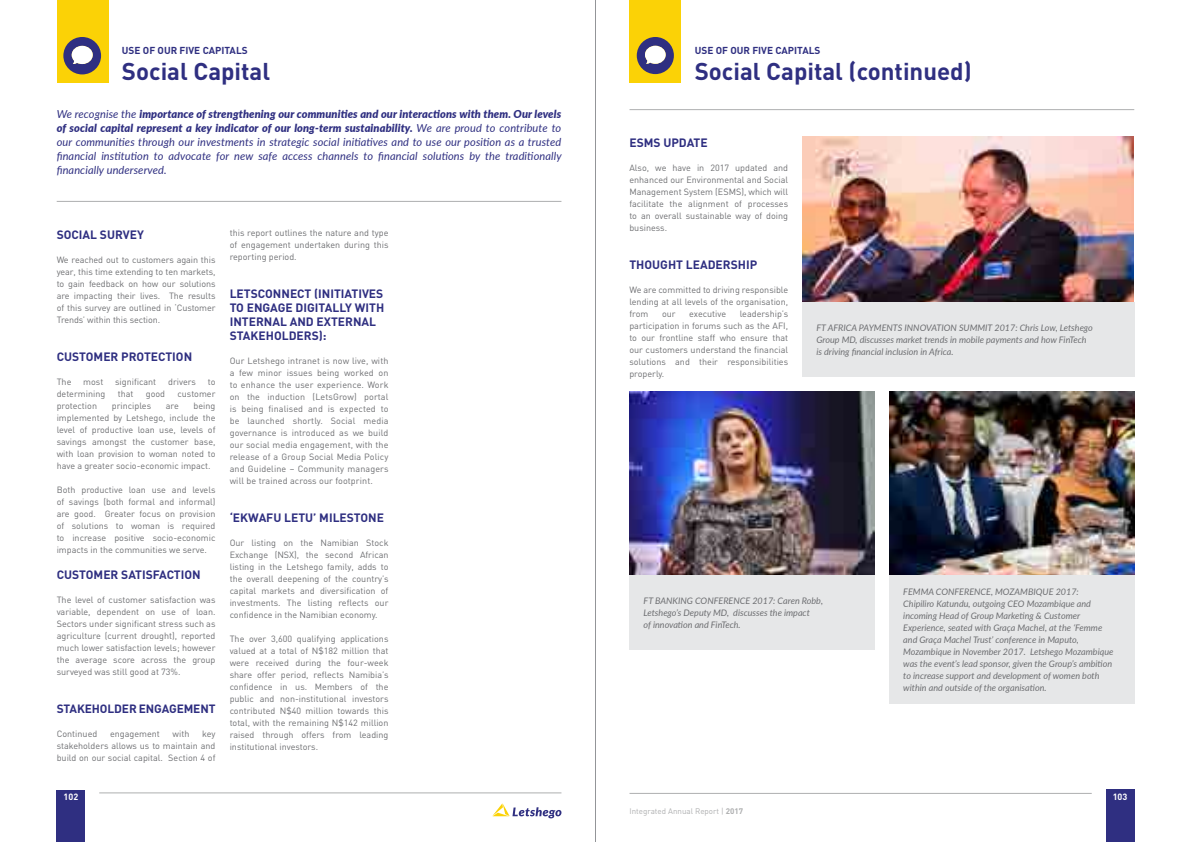
<style>
.page{position:relative;width:1191px;height:842px;background:#fff}
.page>*{position:absolute;margin:0;border:0;box-sizing:border-box;transform-origin:0 0}
.t1{font:700 24px "DIN";color:#2f2f81}
.t2{font:700 12px/14px "DIN";color:#2f2f81}
.t3{font:700 11.9px "DIN";letter-spacing:-.01em;color:#2f2f81}
.t4{font:italic 11px/14px "Lato";letter-spacing:.01em;color:#2f2f81;text-align:justify}
.t5{font:700 10px "DIN";color:#2f2f81}
.t6{font:9px/12px "DIN";color:#6d6e71;text-align:justify}
.t7{font:italic 9px/12px "Lato";color:#6d6e71}
.t8{font:700 9px "DIN";color:#fff}
.t9{font:8px "DIN";color:#aeafb0}
.s1{font-weight:900}
.s2{font-weight:700}
</style>
<div class="page">
<hr style="left:595px;top:0;width:1px;height:842px;background:#939598">
<svg style="left:492px;top:803px;width:69px;height:15px"></svg>
<hr style="left:99px;top:793px;width:462px;height:1px;background:#aeafb0">
<hr style="left:629px;top:793px;width:462px;height:1px;background:#aeafb0">
<div style="left:57px;top:790px;width:28px;height:52px;background:#2f2f81"></div>
<div style="left:1106px;top:789px;width:28px;height:53px;background:#2f2f81"></div>
<div style="left:57px;top:0;width:51px;height:82px;background:#fbd206"></div>
<hr style="left:57px;top:201px;width:504px;height:1px;background:#aeafb0">
<svg style="left:63px;top:37px;width:38px;height:37px"></svg>
<hr style="left:629px;top:109px;width:505px;height:1px;background:#aeafb0">
<div style="left:629px;top:0;width:52px;height:82px;background:#fbd206"></div>
<svg style="left:637px;top:37px;width:37px;height:37px"></svg>
<img style="left:802px;top:137px;width:331px;height:166px">
<img style="left:629px;top:391px;width:245px;height:184px">
<img style="left:889px;top:391px;width:245px;height:184px">
<div style="left:629px;top:575px;width:245px;height:74px;background:#e6e7e8"></div>
<div style="left:889px;top:575px;width:245px;height:128px;background:#e6e7e8"></div>
<div style="left:802px;top:303px;width:332px;height:74px;background:#e6e7e8"></div>
<p class="t5" style="left:122px;top:44px;width:127px">USE OF OUR FIVE CAPITALS</p>
<h1 class="t1" style="left:122px;top:55px;width:150px">Social Capital</h1>
<p class="t4" style="left:57px;top:107px;width:506px">We recognise the <span class="s1">importance of strengthening our communities and our interactions with them. Our levels of social capital represent a key indicator of our long-term sustainability.</span> We are proud to contribute to our communities through our investments in strategic social initiatives and to use our position as a trusted financial institution to advocate for new safe access channels to financial solutions by the traditionally financially underserved.</p>
<h2 class="t2" style="left:57px;top:227px;width:89px">SOCIAL SURVEY</h2>
<p class="t6" style="left:57px;top:253px;width:160px">We reached out to customers again this year, this time extending to ten markets, to gain feedback on how our solutions are impacting their lives. The results of this survey are outlined in ‘Customer Trends’ within this section.</p>
<h2 class="t2" style="left:57px;top:349px;width:137px">CUSTOMER PROTECTION</h2>
<p class="t6" style="left:57px;top:375px;width:16px">The</p>
<p class="t6" style="left:83px;top:375px;width:22px">most</p>
<p class="t6" style="left:115px;top:375px;width:43px">significant</p>
<p class="t6" style="left:168px;top:375px;width:29px">drivers</p>
<p class="t6" style="left:208px;top:375px;width:9px">to</p>
<p class="t6" style="left:57px;top:387px;width:50px">determining</p>
<p class="t6" style="left:118px;top:387px;width:17px">that</p>
<p class="t6" style="left:146px;top:387px;width:21px">good</p>
<p class="t6" style="left:177px;top:387px;width:39px">customer</p>
<p class="t6" style="left:57px;top:399px;width:42px">protection</p>
<p class="t6" style="left:112px;top:399px;width:41px">principles</p>
<p class="t6" style="left:166px;top:399px;width:14px">are</p>
<p class="t6" style="left:57px;top:399px;width:160px;text-indent:137px">being implemented by Letshego, include the level of productive loan use, levels of savings amongst the customer base, with loan provision to woman noted to have a greater socio-economic impact.</p>
<p class="t6" style="left:57px;top:483px;width:160px">Both productive loan use and levels of savings (both formal and informal) are good. Greater focus on provision of solutions to woman is required to increase positive socio-economic impacts in the communities we serve.</p>
<h2 class="t2" style="left:57px;top:567px;width:146px">CUSTOMER SATISFACTION</h2>
<p class="t6" style="left:57px;top:593px;width:160px">The level of customer satisfaction was variable, dependent on use of loan.<br>Sectors under significant stress such as agriculture (current drought), reported much lower satisfaction levels; however the average score across the group surveyed was still good at 73%.</p>
<h3 class="t3" style="left:57px;top:700px;width:160px">STAKEHOLDER ENGAGEMENT</h3>
<p class="t6" style="left:57px;top:727px;width:42px">Continued</p>
<p class="t6" style="left:110px;top:727px;width:51px">engagement</p>
<p class="t6" style="left:173px;top:727px;width:18px">with</p>
<p class="t6" style="left:57px;top:727px;width:160px;text-indent:145px">key stakeholders allows us to maintain and build on our social capital. Section 4 of</p>
<p class="t6" style="left:230px;top:226px;width:160px">this report outlines the nature and type of engagement undertaken during this reporting period.</p>
<h2 class="t2" style="left:230px;top:286px;width:156px">LETSCONNECT (INITIATIVES<br>TO ENGAGE DIGITALLY WITH<br>INTERNAL AND EXTERNAL<br>STAKEHOLDERS):</h2>
<p class="t6" style="left:230px;top:354px;width:160px">Our Letshego intranet is now live, with a few minor issues being worked on to enhance the user experience. Work on the induction (LetsGrow) portal is being finalised and is expected to be launched shortly. Social media governance is introduced as we build our social media engagement, with the release of a Group Social Media Policy and Guideline – Community managers will be trained across our footprint.</p>
<h2 class="t2" style="left:230px;top:510px;width:156px">‘EKWAFU LETU’ MILESTONE</h2>
<p class="t6" style="left:230px;top:536px;width:160px">Our listing on the Namibian Stock Exchange (NSX), the second African listing in the Letshego family, adds to the overall deepening of the country’s capital markets and diversification of investments. The listing reflects our confidence in the Namibian economy.</p>
<p class="t6" style="left:230px;top:632px;width:160px">The over 3,600 qualifying applications valued at a total of N$182 million that were received during the four-week share offer period, reflects Namibia’s confidence in us. Members of the public and non-institutional investors contributed N$40 million towards this total, with the remaining N$142 million raised through offers from leading institutional investors.</p>
<p class="t5" style="left:694px;top:44px;width:127px">USE OF OUR FIVE CAPITALS</p>
<h1 class="t1" style="left:694px;top:55px;width:278px">Social Capital (continued)</h1>
<h2 class="t2" style="left:629px;top:135px;width:80px">ESMS UPDATE</h2>
<p class="t6" style="left:629px;top:161px;width:160px">Also, we have in 2017 updated and enhanced our Environmental and Social Management System (ESMS), which will facilitate the alignment of processes to an overall sustainable way of doing business.</p>
<h2 class="t2" style="left:629px;top:257px;width:129px">THOUGHT LEADERSHIP</h2>
<p class="t6" style="left:629px;top:283px;width:160px">We are committed to driving responsible lending at all levels of the organisation, from</p>
<p class="t6" style="left:629px;top:307px;width:160px;text-indent:110px">leadership’s participation in forums such as the AFI, to our frontline staff who ensure that our customers understand the financial solutions and their responsibilities properly.</p>
<p class="t6" style="left:662px;top:307px;width:15px">our</p>
<p class="t6" style="left:689px;top:307px;width:38px">executive</p>
<p class="t7" style="left:816px;top:322px;width:278px">FT AFRICA PAYMENTS INNOVATION SUMMIT 2017: Chris Low, Letshego<br>Group MD, discusses market trends in mobile payments and how FinTech is driving financial inclusion in Africa.</p>
<p class="t7" style="left:643px;top:594px;width:181px">FT BANKING CONFERENCE 2017: Caren Robb,<br>Letshego’s Deputy MD, discusses the impact<br>of innovation and FinTech.</p>
<p class="t7" style="left:903px;top:585px;width:212px">FEMMA CONFERENCE, MOZAMBIQUE 2017:<br>Chipiliro Katundu, outgoing CEO Mozambique and incoming Head of Group Marketing &amp; Customer Experience, seated with Graça Machel, at the ‘Femme and Graça Machel Trust’ conference in Maputo, Mozambique in November 2017. Letshego Mozambique was the event’s lead sponsor, given the Group’s ambition to increase support and development of women both within and outside of the organisation.</p>
<p class="t8" style="left:64px;top:791px;width:16px">102</p>
<p class="t8" style="left:1112px;top:791px;width:16px">103</p>
<p class="t9" style="left:629px;top:806px;width:115px">Integrated Annual Report | <span class="s2">2017</span></p>
</div>
